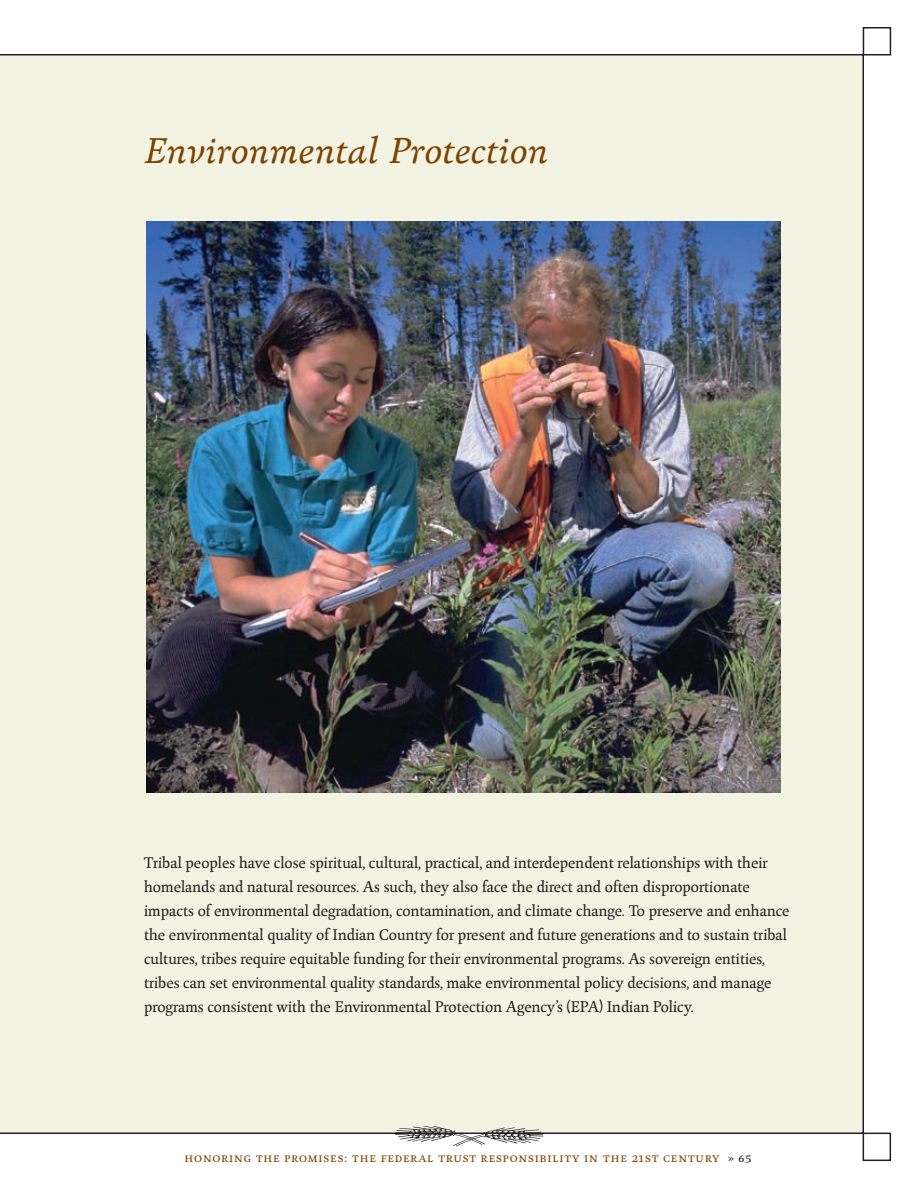
<style>
.page{position:relative;width:918px;height:1188px;background:#fff}
.page>*{position:absolute;margin:0;border:0;box-sizing:border-box;transform-origin:0 0}
.t1{font:italic 39px "Huronia Std";letter-spacing:.02em;color:#7e4200}
.t2{font:16.5px/24px "Huronia Std";color:#231f20}
.t3{font:13.5px "Huronia Std";letter-spacing:.06em;color:#7e4200}
.s1{color:#231f20}
</style>
<div class="page">
<div style="left:0;top:54px;width:864px;height:1080px;background:#f2f3e2"></div>
<div style="left:863px;top:1133px;width:28px;height:28px;border:2px solid #231f20"></div>
<div style="left:863px;top:27px;width:28px;height:29px;border:2px solid #231f20"></div>
<img style="left:146px;top:221px;width:635px;height:572px">
<svg style="left:395px;top:1125px;width:148px;height:9px"></svg>
<p class="t1" style="left:144px;top:122px;width:405px">Environmental Protection</p>
<p class="t2" style="left:144px;top:850px;width:647px">Tribal peoples have close spiritual, cultural, practical, and interdependent relationships with their homelands and natural resources. As such, they also face the direct and often disproportionate impacts of environmental degradation, contamination, and climate change. To preserve and enhance the environmental quality of Indian Country for present and future generations and to sustain tribal cultures, tribes require equitable funding for their environmental programs. As sovereign entities, tribes can set environmental quality standards, make environmental policy decisions, and manage programs consistent with the Environmental Protection Agency’s (EPA) Indian Policy.</p>
<p class="t3" style="left:185px;top:1148px;width:568px">honoring the promises: the federal trust responsibility in the 21st century <span class="s1">» 65</span></p>
</div>
